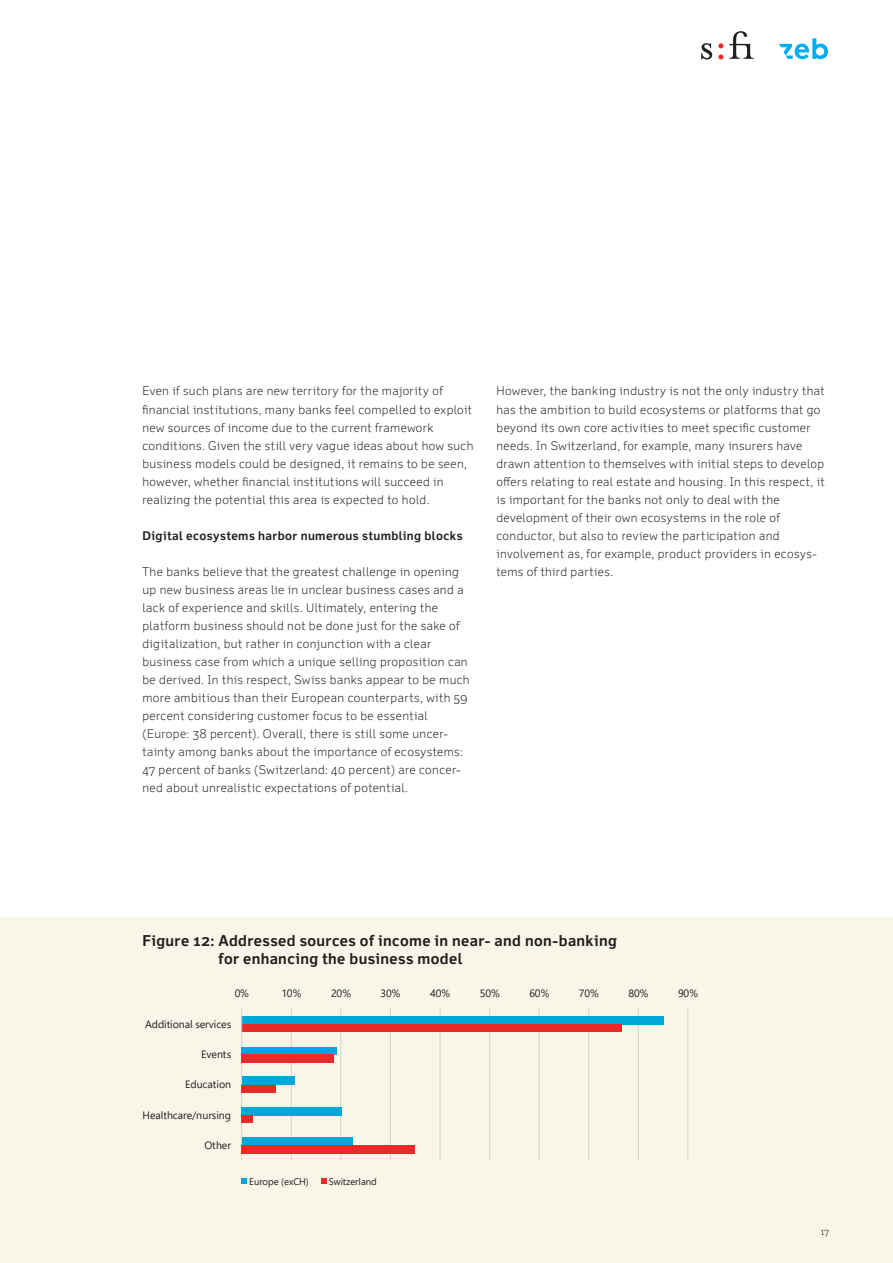
<style>
.page{position:relative;width:893px;height:1263px;background:#fff}
.page>*{position:absolute;margin:0;border:0;box-sizing:border-box;transform-origin:0 0}
.t1{font:700 15px/18px "Felbridge Pro";letter-spacing:.025em;color:#231f20}
.t2{font:300 12px/18px "Felbridge Pro";letter-spacing:.03em;color:#231f20}
.t3{font:700 12px "Felbridge Pro";letter-spacing:.035em;color:#231f20}
.t4{font:10.65px "Segoe UI";letter-spacing:-.01em;color:#231f20}
.t5{font:9.6px "Segoe UI";letter-spacing:-.005em;color:#231f20}
.t6{font:300 9px "Felbridge Pro";color:#231f20}
</style>
<div class="page">
<svg style="left:718px;top:43px;width:5px;height:5px"></svg>
<svg style="left:718px;top:54px;width:5px;height:6px"></svg>
<svg style="left:701px;top:43px;width:11px;height:17px"></svg>
<svg style="left:729px;top:31px;width:25px;height:28px"></svg>
<div style="left:0;top:917px;width:893px;height:346px;background:#f9f5e8"></div>
<hr style="left:291px;top:1009px;width:1px;height:151px;background:#dcdddf">
<hr style="left:340px;top:1009px;width:1px;height:151px;background:#dcdddf">
<hr style="left:390px;top:1009px;width:1px;height:151px;background:#dcdddf">
<hr style="left:440px;top:1009px;width:1px;height:151px;background:#dcdddf">
<hr style="left:489px;top:1009px;width:1px;height:151px;background:#dcdddf">
<hr style="left:539px;top:1009px;width:1px;height:151px;background:#dcdddf">
<hr style="left:588px;top:1009px;width:1px;height:151px;background:#dcdddf">
<hr style="left:638px;top:1009px;width:1px;height:151px;background:#dcdddf">
<hr style="left:687px;top:1009px;width:1px;height:151px;background:#dcdddf">
<div style="left:242px;top:1016px;width:422px;height:8px;background:#00a7d9"></div>
<div style="left:242px;top:1024px;width:380px;height:8px;background:#ee2d2d"></div>
<hr style="left:241px;top:1009px;width:1px;height:151px;background:#dcdddf">
<svg style="left:241px;top:1179px;width:6px;height:5px"></svg>
<svg style="left:321px;top:1179px;width:5px;height:5px"></svg>
<div style="left:242px;top:1137px;width:110px;height:8px;background:#00a7d9"></div>
<div style="left:242px;top:1145px;width:173px;height:8px;background:#ee2d2d"></div>
<div style="left:242px;top:1107px;width:100px;height:8px;background:#00a7d9"></div>
<div style="left:242px;top:1077px;width:52px;height:8px;background:#00a7d9"></div>
<div style="left:242px;top:1046px;width:95px;height:8px;background:#00a7d9"></div>
<div style="left:242px;top:1115px;width:11px;height:8px;background:#ee2d2d"></div>
<div style="left:242px;top:1085px;width:34px;height:8px;background:#ee2d2d"></div>
<div style="left:242px;top:1054px;width:92px;height:8px;background:#ee2d2d"></div>
<svg style="left:779px;top:38px;width:49px;height:21px"></svg>
<p class="t2" style="left:142px;top:382px;width:333px">Even if such plans are new territory for the majority of financial institutions, many banks feel compelled to exploit new sources of income due to the current framework conditions. Given the still very vague ideas about how such business models could be designed, it remains to be seen, however, whether financial institutions will succeed in realizing the potential this area is expected to hold.</p>
<p class="t3" style="left:142px;top:528px;width:322px">Digital ecosystems harbor numerous stumbling blocks</p>
<p class="t2" style="left:142px;top:562px;width:329px">The banks believe that the greatest challenge in opening up new business areas lie in unclear business cases and a lack of experience and skills. Ultimately, entering the platform business should not be done just for the sake of digitalization, but rather in conjunction with a clear business case from which a unique selling proposition can be derived. In this respect, Swiss banks appear to be much more ambitious than their European counterparts, with 59 percent considering customer focus to be essential (Europe: 38 percent). Overall, there is still some uncer&shy;tainty among banks about the importance of ecosystems:<br>47 percent of banks (Switzerland: 40 percent) are concer&shy;ned about unrealistic expectations of potential.</p>
<p class="t2" style="left:496px;top:382px;width:330px">However, the banking industry is not the only industry that has the ambition to build ecosystems or platforms that go beyond its own core activities to meet specific customer needs. In Switzerland, for example, many insurers have drawn attention to themselves with initial steps to develop offers relating to real estate and housing. In this respect, it is important for the banks not only to deal with the development of their own ecosystems in the role of conductor, but also to review the participation and involvement as, for example, product providers in ecosys&shy;tems of third parties.</p>
<p class="t1" style="left:218px;top:932px;width:400px;text-indent:-76px">Figure 12: Addressed sources of income in near- and non-banking for enhancing the business model</p>
<p class="t4" style="left:235px;top:983px;width:16px">0%</p>
<p class="t4" style="left:281px;top:983px;width:21px">10%</p>
<p class="t4" style="left:331px;top:983px;width:21px">20%</p>
<p class="t4" style="left:381px;top:983px;width:21px">30%</p>
<p class="t4" style="left:430px;top:983px;width:21px">40%</p>
<p class="t4" style="left:480px;top:983px;width:21px">50%</p>
<p class="t4" style="left:529px;top:983px;width:21px">60%</p>
<p class="t4" style="left:579px;top:983px;width:21px">70%</p>
<p class="t4" style="left:628px;top:983px;width:21px">80%</p>
<p class="t4" style="left:678px;top:983px;width:21px">90%</p>
<p class="t4" style="left:145px;top:1014px;width:87px">Additional services</p>
<p class="t4" style="left:201px;top:1044px;width:31px">Events</p>
<p class="t4" style="left:185px;top:1074px;width:47px">Education</p>
<p class="t4" style="left:143px;top:1105px;width:90px">Healthcare/nursing</p>
<p class="t4" style="left:204px;top:1135px;width:28px">Other</p>
<p class="t5" style="left:249px;top:1172px;width:61px">Europe (exCH)</p>
<p class="t5" style="left:329px;top:1172px;width:49px">Switzerland</p>
<p class="t6" style="left:820px;top:1226px;width:10px">17</p>
</div>
